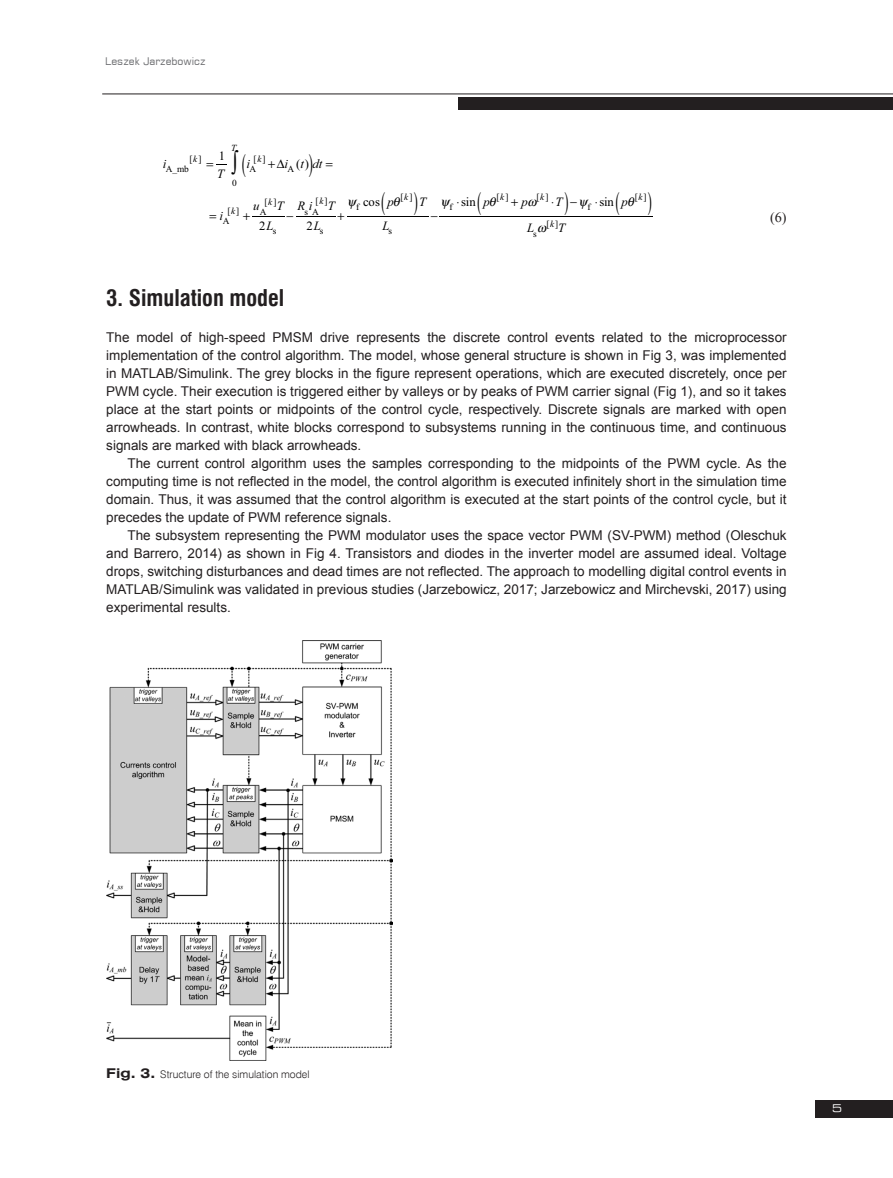
<style>
.page{position:relative;width:893px;height:1178px;background:#fff}
.page>*{position:absolute;margin:0;border:0;box-sizing:border-box;transform-origin:0 0}
._1__Sub-title{font:700 22.5px "Swis 721 Cn EU";color:#231f20}
.equation{font:14.25px "Times New Roman";color:#231f20}
.TEKST_2{font:13.5px/18px "Arial";color:#231f20;text-align:justify}
.TEKST{font:13.5px/18px "Arial";color:#231f20;text-align:justify}
.t1{font:italic 12.75px/19.5px "Times New Roman";color:#000;text-align:center}
.t2{font:12.75px "Times New Roman";letter-spacing:-.01em;color:#000}
.Fig__1__text{font:10.5px "Swis 721 Lt EU";color:#231f20}
.t3{font:10.5px "Square 721 EU";color:#6c6d70}
.t4{font:10.5px "Square 721 Ex EU";color:#fff}
.t5{font:9.3px "Times New Roman";color:#000}
.t6{font:italic 9.3px "Times New Roman";color:#000}
.s1{font-style:normal}
.s2{font-style:italic}
.s3{font-family:"Swis 721 Ex EU";font-weight:700;font-size:13.5px}
</style>
<div class="page">
<div style="left:815px;top:1100px;width:78px;height:17px;background:#231f20"></div>
<hr style="left:102px;top:94px;width:791px;height:1px;background:#231f20">
<div style="left:458px;top:97px;width:435px;height:12px;background:#231f20"></div>
<hr style="left:252px;top:216px;width:32px;height:1px;background:#000">
<hr style="left:296px;top:216px;width:39px;height:1px;background:#000">
<hr style="left:347px;top:216px;width:81px;height:1px;background:#000">
<hr style="left:440px;top:216px;width:213px;height:1px;background:#000">
<img style="left:106px;top:641px;width:286px;height:419px">
<p class="t3" style="left:105px;top:54px;width:102px">Leszek Jarzebowicz</p>
<p class="t6" style="left:231px;top:142px;width:7px">T</p>
<p class="t2" style="left:219px;top:147px;width:8px">1</p>
<p class="t6" style="left:193px;top:153px;width:6px">k</p>
<p class="t6" style="left:257px;top:153px;width:6px">k</p>
<p class="t5" style="left:190px;top:153px;width:13px">[ ]</p>
<p class="t5" style="left:254px;top:153px;width:13px">[ ]</p>
<p class="t1" style="left:163px;top:154px;width:5px">i</p>
<p class="t1" style="left:247px;top:154px;width:5px">i</p>
<p class="t5" style="left:166px;top:163px;width:25px">A_mb</p>
<p class="t5" style="left:250px;top:163px;width:8px">A</p>
<p class="t1" style="left:217px;top:164px;width:9px">T</p>
<p class="t5" style="left:232px;top:176px;width:6px">0</p>
<p class="t1" style="left:277px;top:154px;width:47px">∆i t dt</p>
<p class="t2" style="left:296px;top:155px;width:15px">( )</p>
<p class="t5" style="left:288px;top:163px;width:8px">A</p>
<p class="t6" style="left:404px;top:191px;width:6px">k</p>
<p class="t6" style="left:500px;top:191px;width:6px">k</p>
<p class="t6" style="left:540px;top:191px;width:6px">k</p>
<p class="t6" style="left:638px;top:191px;width:6px">k</p>
<p class="t6" style="left:550px;top:217px;width:6px">k</p>
<p class="t5" style="left:401px;top:191px;width:13px">[ ]</p>
<p class="t5" style="left:497px;top:191px;width:13px">[ ]</p>
<p class="t5" style="left:537px;top:191px;width:13px">[ ]</p>
<p class="t5" style="left:635px;top:191px;width:13px">[ ]</p>
<p class="t2" style="left:457px;top:193px;width:21px">⋅ sin</p>
<p class="t1" style="left:551px;top:191px;width:13px">⋅T</p>
<p class="t2" style="left:595px;top:193px;width:21px">⋅sin</p>
<p class="t1" style="left:298px;top:196px;width:39px">Ri T<br><span class="s1">2</span>L</p>
<p class="t1" style="left:387px;top:191px;width:8px">p</p>
<p class="t1" style="left:419px;top:191px;width:9px">T</p>
<p class="t6" style="left:268px;top:195px;width:6px">k</p>
<p class="t6" style="left:319px;top:195px;width:6px">k</p>
<p class="t5" style="left:316px;top:195px;width:13px">[ ]</p>
<p class="t5" style="left:320px;top:225px;width:5px">s</p>
<p class="t5" style="left:264px;top:195px;width:13px">[ ]</p>
<p class="t5" style="left:273px;top:225px;width:5px">s</p>
<p class="t2" style="left:363px;top:193px;width:18px">cos</p>
<p class="t1" style="left:483px;top:191px;width:8px">p</p>
<p class="t1" style="left:521px;top:191px;width:8px">p</p>
<p class="t1" style="left:622px;top:191px;width:8px">p</p>
<p class="t1" style="left:527px;top:218px;width:9px">L</p>
<p class="t1" style="left:558px;top:218px;width:9px">T</p>
<p class="t1" style="left:253px;top:196px;width:8px">u</p>
<p class="t1" style="left:277px;top:196px;width:9px">T</p>
<p class="t2" style="left:259px;top:217px;width:16px">2<span class="s2">L</span></p>
<p class="t5" style="left:356px;top:201px;width:5px">f</p>
<p class="t5" style="left:449px;top:201px;width:5px">f</p>
<p class="t5" style="left:587px;top:201px;width:5px">f</p>
<p class="t6" style="left:231px;top:204px;width:6px">k</p>
<p class="t5" style="left:227px;top:204px;width:13px">[ ]</p>
<p class="t5" style="left:260px;top:205px;width:8px">A</p>
<p class="t5" style="left:305px;top:205px;width:16px">s A</p>
<p class="t1" style="left:219px;top:205px;width:5px">i</p>
<p class="t5" style="left:546px;top:217px;width:13px">[ ]</p>
<p class="equation" style="left:770px;top:208px;width:18px">(6)</p>
<p class="t5" style="left:223px;top:214px;width:8px">A</p>
<p class="t1" style="left:382px;top:215px;width:9px">L</p>
<p class="t5" style="left:389px;top:225px;width:5px">s</p>
<p class="t5" style="left:533px;top:227px;width:5px">s</p>
<p class="_1__Sub-title" style="left:106px;top:284px;width:180px">3. Simulation model</p>
<p class="TEKST" style="left:106px;top:328px;width:682px">The model of high-speed PMSM drive represents the discrete control events related to the microprocessor implementation of the control algorithm. The model, whose general structure is shown in Fig 3, was implemented in MATLAB/Simulink. The grey blocks in the figure represent operations, which are executed discretely, once per PWM cycle. Their execution is triggered either by valleys or by peaks of PWM carrier signal (Fig 1), and so it takes place at the start points or midpoints of the control cycle, respectively. Discrete signals are marked with open arrowheads. In contrast, white blocks correspond to subsystems running in the continuous time, and continuous signals are marked with black arrowheads.</p>
<p class="TEKST_2" style="left:106px;top:454px;width:682px;text-indent:21px">The current control algorithm uses the samples corresponding to the midpoints of the PWM cycle. As the computing time is not reflected in the model, the control algorithm is executed infinitely short in the simulation time domain. Thus, it was assumed that the control algorithm is executed at the start points of the control cycle, but it precedes the update of PWM reference signals.</p>
<p class="TEKST_2" style="left:106px;top:526px;width:682px;text-indent:21px">The subsystem representing the PWM modulator uses the space vector PWM (SV-PWM) method (Oleschuk and Barrero, 2014) as shown in Fig 4. Transistors and diodes in the inverter model are assumed ideal. Voltage drops, switching disturbances and dead times are not reflected. The approach to modelling digital control events in MATLAB/Simulink was validated in previous studies (Jarzebowicz, 2017; Jarzebowicz and Mirchevski, 2017) using experimental results.</p>
<p class="Fig__1__text" style="left:106px;top:1068px;width:205px"><span class="s3">Fig. 3.</span> Structure of the simulation model</p>
<p class="t4" style="left:832px;top:1102px;width:11px">5</p>
</div>
